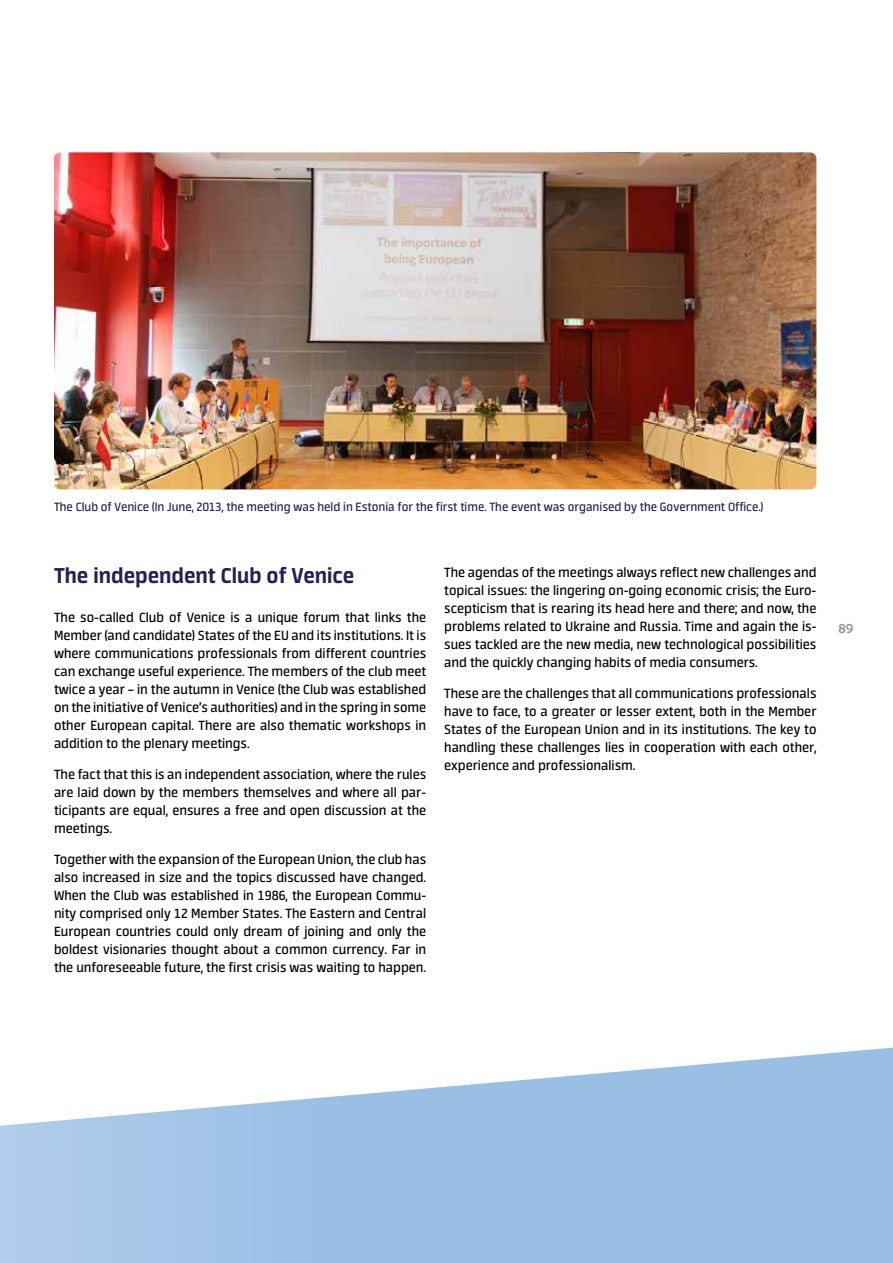
<style>
.page{position:relative;width:893px;height:1263px;background:#fff}
.page>*{position:absolute;margin:0;border:0;box-sizing:border-box;transform-origin:0 0}
.t1{font:700 24px "Neuron Angled";color:#20215a}
.t2{font:15px/18px "Neuron Angled";color:#000;text-align:justify}
.t3{font:15px "Berlin Sans FB";color:#939598}
.t4{font:13.5px "Neuron Angled";color:#20215a}
</style>
<div class="page">
<svg style="left:0;top:1126px;width:893px;height:137px;background:#9dc1e6"></svg>
<svg style="left:0;top:1047px;width:893px;height:79px"></svg>
<img style="left:54px;top:152px;width:762px;height:337px">
<p class="t4" style="left:54px;top:500px;width:711px">The Club of Venice (In June, 2013, the meeting was held in Estonia for the first time. The event was organised by the Government Office.)</p>
<h1 class="t1" style="left:54px;top:562px;width:302px">The independent Club of Venice</h1>
<p class="t2" style="left:54px;top:609px;width:374px">The so-called Club of Venice is a unique forum that links the Member (and candidate) States of the EU and its institutions. It is where communications professionals from different countries can exchange useful experience. The members of the club meet twice a year – in the autumn in Venice (the Club was established on the initiative of Venice’s authorities) and in the spring in some other European capital. There are also thematic workshops in addition to the plenary meetings.</p>
<p class="t2" style="left:54px;top:765px;width:374px">The fact that this is an independent association, where the rules are laid down by the members themselves and where all par&shy;ticipants are equal, ensures a free and open discussion at the meetings.</p>
<p class="t2" style="left:54px;top:850px;width:374px">Together with the expansion of the European Union, the club has also increased in size and the topics discussed have changed.<br>When the Club was established in 1986, the European Commu&shy;nity comprised only 12 Member States. The Eastern and Central European countries could only dream of joining and only the boldest visionaries thought about a common currency. Far in the unforeseeable future, the first crisis was waiting to happen.</p>
<p class="t2" style="left:444px;top:564px;width:374px">The agendas of the meetings always reflect new challenges and topical issues: the lingering on-going economic crisis; the Euro&shy;scepticism that is rearing its head here and there; and now, the problems related to Ukraine and Russia. Time and again the is&shy;sues tackled are the new media, new technological possibilities and the quickly changing habits of media consumers.</p>
<p class="t2" style="left:444px;top:684px;width:374px">These are the challenges that all communications professionals have to face, to a greater or lesser extent, both in the Member States of the European Union and in its institutions. The key to handling these challenges lies in cooperation with each other, experience and professionalism.</p>
<p class="t3" style="left:839px;top:620px;width:16px">89</p>
</div>
